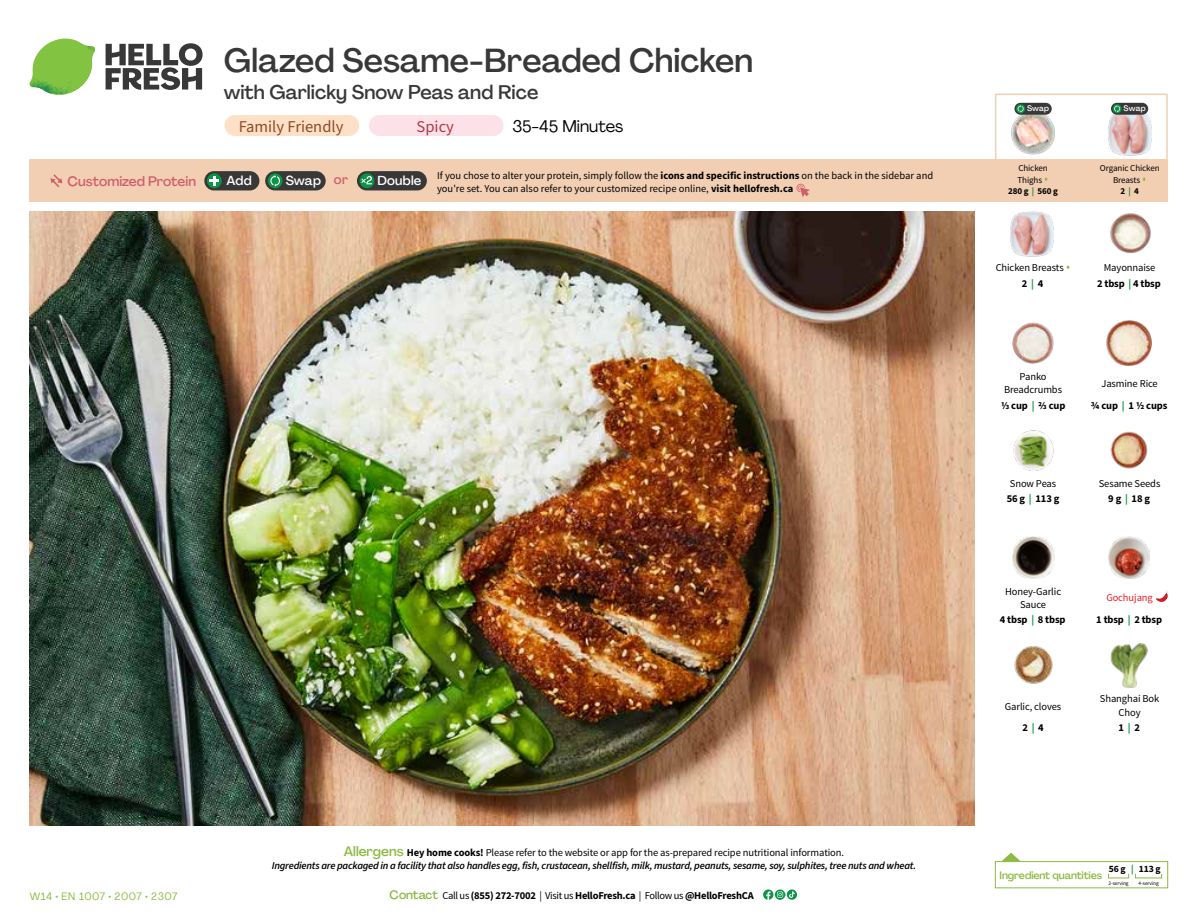
<style>
.page{position:relative;width:1188px;height:918px;background:#fff}
.page>*{position:absolute;margin:0;border:0;box-sizing:border-box;transform-origin:0 0}
.t1{font:500 33px "Agrandir";color:#383839}
.t2{font:500 19.5px "Agrandir";color:#383839}
.t3{font:16.5px "Source Sans 3";color:#8e4b25}
.t4{font:16.5px "Agrandir";color:#000}
.t5{font:16.5px "Source Sans 3";color:#b33841}
.t6{font:500 13.5px "Agrandir";color:#d15f6a}
.t7{font:500 12.9px "Agrandir";letter-spacing:.015em;color:#fff}
.t8{font:10.5px/13.5px "Source Sans Pro";letter-spacing:-.01em;color:#000;text-align:center}
.t9{font:10.5px "Source Sans 3";letter-spacing:-.015em;color:#000}
.t10{font:italic 600 10.5px "Source Sans 3";letter-spacing:-.02em;color:#000}
.t11{font:500 10.5px "Agrandir";letter-spacing:-.01em;color:#8cba42}
.t12{font:10.5px "Agrandir";letter-spacing:.05em;color:#8cba42}
.t13{font:10.5px "Source Sans Pro";letter-spacing:-.01em;color:#ed1d24}
.t14{font:9.6px "Source Sans 3";color:#000}
.t15{font:9px/11.6px "Source Sans Pro";letter-spacing:-.01em;color:#000;text-align:center}
.t16{font:9px "Source Sans 3";letter-spacing:-.01em;color:#000}
.t17{font:500 7.95px "Agrandir";letter-spacing:.01em;color:#fff}
.t18{font:5.25px "Source Sans Pro";letter-spacing:-.01em;color:#000}
.s1{color:#8cba42}
.s2{color:#0b9446}
.s3{color:#d15f6a}
.s4{font-family:"Source Sans 3"}
.s5{font-family:"Agrandir";font-weight:500;font-size:13.5px;color:#8cba42}
.s6{font-family:"Agrandir";font-weight:500;font-size:12px;color:#8cba42}
.s7{font-family:"Source Sans Pro"}
</style>
<div class="page">
<svg style="left:106px;top:43px;width:97px;height:47px"></svg>
<svg style="left:34px;top:39px;width:59px;height:38px"></svg>
<img style="left:65px;top:39px;width:30px;height:25px">
<img style="left:33px;top:60px;width:56px;height:10px">
<img style="left:29px;top:64px;width:58px;height:31px">
<img style="left:64px;top:70px;width:25px;height:24px">
<img style="left:30px;top:211px;width:945px;height:615px">
<div style="left:787px;top:889px;width:10px;height:11px;background:#099447;border-radius:50%"></div>
<svg style="left:763px;top:889px;width:32px;height:11px"></svg>
<svg style="left:1002px;top:853px;width:18px;height:8px"></svg>
<div style="left:995px;top:861px;width:173px;height:27px;border:1px solid #8cba42"></div>
<div style="left:225px;top:115px;width:134px;height:21px;background:#fee0c6;border-radius:10px"></div>
<div style="left:369px;top:115px;width:134px;height:21px;background:#fce1e9;border-radius:10px"></div>
<img style="left:1012px;top:322px;width:42px;height:42px">
<img style="left:1106px;top:321px;width:46px;height:45px">
<img style="left:1013px;top:430px;width:41px;height:41px">
<img style="left:1110px;top:431px;width:38px;height:38px">
<img style="left:1013px;top:537px;width:41px;height:41px">
<img style="left:1108px;top:537px;width:42px;height:41px">
<img style="left:1014px;top:646px;width:39px;height:38px">
<img style="left:1110px;top:213px;width:41px;height:40px">
<img style="left:1010px;top:212px;width:44px;height:45px">
<img style="left:1110px;top:643px;width:38px;height:44px">
<div style="left:30px;top:160px;width:1138px;height:42px;background:#f2cfb3"></div>
<svg style="left:50px;top:174px;width:12px;height:13px"></svg>
<div style="left:265px;top:171px;width:61px;height:19px;background:#383839;border-radius:10px"></div>
<svg style="left:268px;top:173px;width:15px;height:15px"></svg>
<svg style="left:270px;top:175px;width:10px;height:12px"></svg>
<div style="left:204px;top:171px;width:55px;height:19px;background:#383839;border-radius:10px"></div>
<div style="left:207px;top:173px;width:15px;height:15px;background:#0b9446;border-radius:50%"></div>
<svg style="left:209px;top:176px;width:10px;height:10px"></svg>
<svg style="left:796px;top:183px;width:13px;height:14px"></svg>
<div style="left:357px;top:171px;width:70px;height:19px;background:#383839;border-radius:10px"></div>
<svg style="left:360px;top:173px;width:14px;height:15px"></svg>
<svg style="left:360px;top:176px;width:12px;height:8px"></svg>
<svg style="left:1156px;top:591px;width:12px;height:11px"></svg>
<div style="left:995px;top:94px;width:173px;height:69px;border:2px solid #f2cfb3"></div>
<img style="left:1108px;top:111px;width:44px;height:45px">
<img style="left:1011px;top:115px;width:44px;height:40px">
<div style="left:1111px;top:103px;width:37px;height:12px;background:#383839;border-radius:6px"></div>
<svg style="left:1113px;top:104px;width:9px;height:9px"></svg>
<svg style="left:1114px;top:105px;width:6px;height:7px"></svg>
<div style="left:1014px;top:103px;width:38px;height:12px;background:#383839;border-radius:6px"></div>
<svg style="left:1016px;top:104px;width:9px;height:9px"></svg>
<svg style="left:1018px;top:105px;width:6px;height:7px"></svg>
<h1 class="t1" style="left:224px;top:40px;width:531px">Glazed Sesame-Breaded Chicken</h1>
<h2 class="t2" style="left:224px;top:80px;width:316px">with Garlicky Snow Peas and Rice</h2>
<h3 class="t4" style="left:512px;top:116px;width:113px">35-45 Minutes</h3>
<h3 class="t3" style="left:239px;top:116px;width:106px">Family Friendly</h3>
<h3 class="t5" style="left:417px;top:116px;width:39px">Spicy</h3>
<p class="t17" style="left:1027px;top:104px;width:24px">Swap</p>
<p class="t17" style="left:1124px;top:104px;width:24px">Swap</p>
<p class="t15" style="left:1018px;top:163px;width:33px;text-align:left">Chicken<br>Thighs <span class="s1">▲</span></p>
<p class="t16" style="left:1008px;top:185px;width:51px">280 g <span class="s2">|</span> 560 g</p>
<p class="t6" style="left:68px;top:173px;width:130px">Customized Protein</p>
<p class="t7" style="left:227px;top:172px;width:27px">Add</p>
<p class="t7" style="left:286px;top:172px;width:64px">Swap <span class="s3">or</span></p>
<p class="t7" style="left:377px;top:172px;width:45px">Double</p>
<p class="t15" style="left:1100px;top:163px;width:61px">Organic Chicken<br>Breasts <span class="s1">▲</span></p>
<p class="t16" style="left:1120px;top:185px;width:20px">2 <span class="s2">|</span> 4</p>
<p class="t8" style="left:437px;top:168px;width:498px;text-align:left">If you chose to alter your protein, simply follow the <span class="s4">icons and specific instructions</span> on the back in the sidebar and you're set. You can also refer to your customized recipe online, <span class="s4">visit hellofresh.ca</span></p>
<p class="t12" style="left:30px;top:890px;width:149px">W14 • EN 1007 • 2007 • 2307</p>
<p class="t8" style="left:344px;top:846px;width:502px"><span class="s5">Allergens</span> <span class="s4">Hey home cooks!</span> Please refer to the website or app for the as-prepared recipe nutritional information.</p>
<p class="t10" style="left:272px;top:859px;width:646px">Ingredients are packaged in a facility that also handles egg, fish, crustacean, shellfish, milk, mustard, peanuts, sesame, soy, sulphites, tree nuts and wheat.</p>
<p class="t9" style="left:390px;top:889px;width:366px"><span class="s6">Contact</span> <span class="s7">Call us</span> (855) 272-7002 <span class="s7">| Visit us</span> HelloFresh.ca <span class="s7">| Follow us</span> @HelloFreshCA</p>
<p class="t8" style="left:996px;top:261px;width:76px">Chicken Breasts <span class="s1">▲</span></p>
<p class="t9" style="left:1022px;top:278px;width:23px">2 <span class="s2">|</span> 4</p>
<p class="t8" style="left:1104px;top:261px;width:53px">Mayonnaise</p>
<p class="t9" style="left:1097px;top:278px;width:65px">2 tbsp <span class="s2">|</span> 4 tbsp</p>
<p class="t8" style="left:1004px;top:370px;width:60px">Panko<br>Breadcrumbs</p>
<p class="t9" style="left:1001px;top:399px;width:66px">1/3 cup <span class="s2">|</span> 2/3 cup</p>
<p class="t8" style="left:1101px;top:377px;width:58px">Jasmine Rice</p>
<p class="t9" style="left:1091px;top:399px;width:78px">3/4 cup <span class="s2">|</span> 1 1/2 cups</p>
<p class="t8" style="left:1010px;top:477px;width:48px">Snow Peas</p>
<p class="t9" style="left:1007px;top:492px;width:54px">56 g <span class="s2">|</span> 113 g</p>
<p class="t8" style="left:1099px;top:477px;width:63px">Sesame Seeds</p>
<p class="t9" style="left:1108px;top:492px;width:43px">9 g <span class="s2">|</span> 18 g</p>
<p class="t8" style="left:1005px;top:585px;width:58px">Honey-Garlic<br>Sauce</p>
<p class="t9" style="left:1000px;top:614px;width:67px">4 tbsp <span class="s2">|</span> 8 tbsp</p>
<p class="t8" style="left:1005px;top:700px;width:58px">Garlic, cloves</p>
<p class="t9" style="left:1022px;top:721px;width:23px">2 <span class="s2">|</span> 4</p>
<p class="t13" style="left:1106px;top:591px;width:48px">Gochujang</p>
<p class="t9" style="left:1096px;top:614px;width:67px">1 tbsp <span class="s2">|</span> 2 tbsp</p>
<p class="t8" style="left:1100px;top:692px;width:61px">Shanghai Bok<br>Choy</p>
<p class="t9" style="left:1118px;top:721px;width:23px">1 <span class="s2">|</span> 2</p>
<p class="t14" style="left:1109px;top:863px;width:53px">56 g <span class="s2">|</span> 113 g</p>
<p class="t18" style="left:1109px;top:880px;width:22px">2-serving</p>
<p class="t18" style="left:1139px;top:880px;width:22px">4-serving</p>
<p class="t11" style="left:1000px;top:868px;width:104px">Ingredient quantities</p>
</div>
